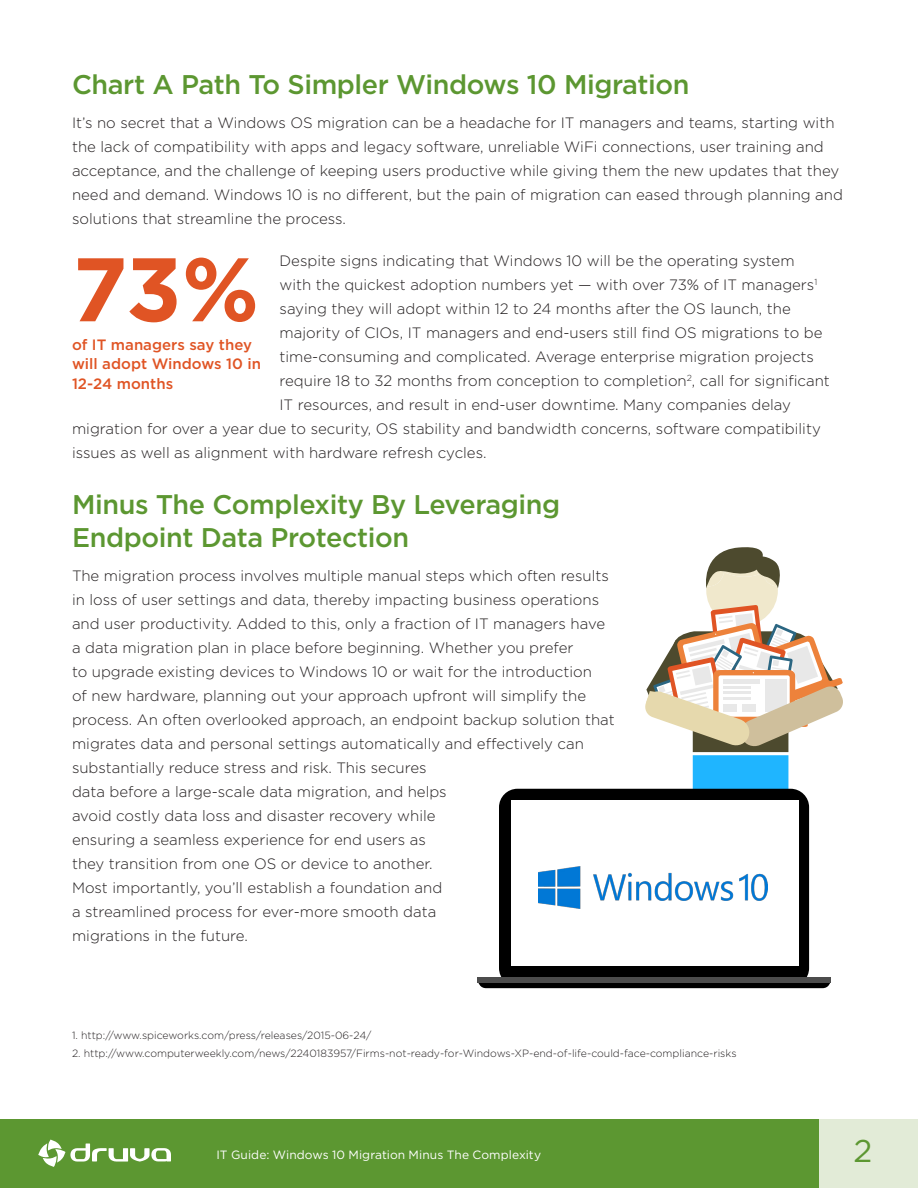
<style>
.page{position:relative;width:918px;height:1188px;background:#fff}
.page>*{position:absolute;margin:0;border:0;box-sizing:border-box;transform-origin:0 0}
.t1{font:700 90px "Gotham";color:#e05424}
.t2{font:31.5px "Gotham";color:#5c9731}
.t3{font:500 27px/33px "Gotham";letter-spacing:-.015em;color:#5c9731}
.t4{font:300 15px/24px "Gotham";color:#231f20}
.t5{font:500 15px/19.5px "Gotham";color:#e05424}
.t6{font:12px "Gotham";letter-spacing:.005em;color:#fff}
.t7{font:300 10.5px "Gotham";color:#231f20}
</style>
<div class="page">
<div style="left:0;top:1119px;width:819px;height:69px;background:#5c9731"></div>
<div style="left:819px;top:1119px;width:99px;height:69px;background:#e2ebd7"></div>
<svg style="left:38px;top:1140px;width:133px;height:27px"></svg>
<svg style="left:478px;top:547px;width:365px;height:441px"></svg>
<div style="left:478px;top:977px;width:353px;height:6px;background:#4d4d4d"></div>
<div style="left:511px;top:801px;width:287px;height:165px;background:#fff"></div>
<img style="left:539px;top:866px;width:228px;height:42px">
<h4 class="t3" style="left:72px;top:67px;width:619px">Chart A Path To Simpler Windows 10 Migration</h4>
<p class="t4" style="left:72px;top:110px;width:773px">It’s no secret that a Windows OS migration can be a headache for IT managers and teams, starting with the lack of compatibility with apps and legacy software, unreliable WiFi connections, user training and acceptance, and the challenge of keeping users productive while giving them the new updates that they need and demand. Windows 10 is no different, but the pain of migration can eased through planning and solutions that streamline the process.</p>
<p class="t4" style="left:280px;top:248px;width:517px">Despite signs indicating that Windows 10 will be the operating system</p>
<p class="t4" style="left:280px;top:272px;width:539px">with the quickest adoption numbers yet — with over 73% of IT managers<sup>1</sup></p>
<p class="t4" style="left:280px;top:296px;width:513px">saying they will adopt within 12 to 24 months after the OS launch, the</p>
<p class="t4" style="left:280px;top:320px;width:544px">majority of CIOs, IT managers and end-users still find OS migrations to be</p>
<p class="t4" style="left:280px;top:344px;width:536px">time-consuming and complicated. Average enterprise migration projects</p>
<p class="t4" style="left:280px;top:368px;width:552px">require 18 to 32 months from conception to completion<sup>2</sup>, call for significant</p>
<p class="t4" style="left:280px;top:392px;width:513px">IT resources, and result in end-user downtime. Many companies delay</p>
<p class="t4" style="left:72px;top:416px;width:750px">migration for over a year due to security, OS stability and bandwidth concerns, software compatibility</p>
<p class="t4" style="left:72px;top:440px;width:416px">issues as well as alignment with hardware refresh cycles.</p>
<h4 class="t3" style="left:72px;top:487px;width:490px">Minus The Complexity By Leveraging<br>Endpoint Data Protection</h4>
<p class="t4" style="left:72px;top:563px;width:544px">The migration process involves multiple manual steps which often results in loss of user settings and data, thereby impacting business operations and user productivity. Added to this, only a fraction of IT managers have a data migration plan in place before beginning. Whether you prefer<br>to upgrade existing devices to Windows 10 or wait for the introduction<br>of new hardware, planning out your approach upfront will simplify the process. An often overlooked approach, an endpoint backup solution that migrates data and personal settings automatically and effectively can substantially reduce stress and risk. This secures<br>data before a large-scale data migration, and helps<br>avoid costly data loss and disaster recovery while<br>ensuring a seamless experience for end users as<br>they transition from one OS or device to another.<br>Most importantly, you’ll establish a foundation and<br>a streamlined process for ever-more smooth data<br>migrations in the future.</p>
<p class="t1" style="left:72px;top:230px;width:189px">73%</p>
<p class="t5" style="left:72px;top:335px;width:190px">of IT managers say they will adopt Windows 10 in<br>12-24 months</p>
<p class="t7" style="left:72px;top:1029px;width:301px">1. http://www.spiceworks.com/press/releases/2015-06-24/</p>
<p class="t7" style="left:72px;top:1047px;width:666px">2. http://www.computerweekly.com/news/2240183957/Firms-not-ready-for-Windows-XP-end-of-life-could-face-compliance-risks</p>
<p class="t6" style="left:216px;top:1147px;width:326px">IT Guide: Windows 10 Migration Minus The Complexity</p>
<p class="t2" style="left:854px;top:1131px;width:20px">2</p>
</div>
